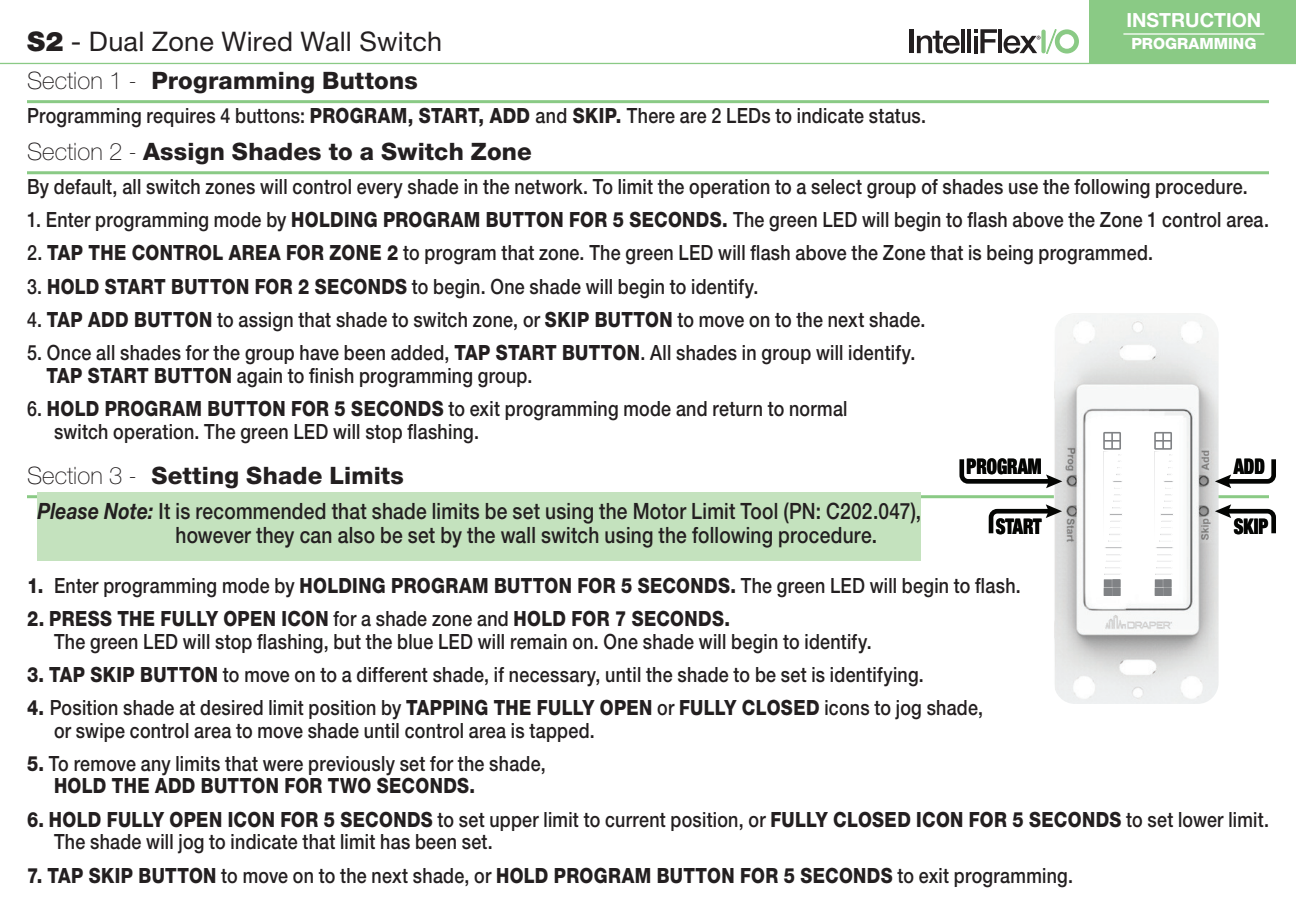
<style>
.page{position:relative;width:1296px;height:918px;background:#fff}
.page>*{position:absolute;margin:0;border:0;box-sizing:border-box;transform-origin:0 0}
.t1{font:27px "Helvetica Neue LT Std";letter-spacing:.01em;color:#231f20}
.Instructions_Section{font:800 24px "Helvetica Neue LT Std";letter-spacing:.01em;color:#231f20}
.Instructions_Please{font:500 22.5px/24px "Helvetica Neue LT Std";letter-spacing:.01em;color:#231f20;scale:.85 1}
.t2{font:900 condensed 21.6px "Helvetica Neue LT Std";color:#040503;scale:.85 1}
.IO_Instructions{font:500 21px/22.5px "Helvetica Neue LT Std";letter-spacing:.015em;color:#231f20;scale:.85 1}
.IO_Instructions-2{font:800 21px "Helvetica Neue LT Std";letter-spacing:.02em;color:#231f20;scale:.85 1}
.t3{font:700 19.5px "Helvetica Neue LT Std";color:#fff}
.t4{font:800 15.6px "Helvetica Neue LT Std";color:#fff}
.s1{font-weight:900}
.s2{font-weight:100}
.s3{font-weight:800}
.s4{font-weight:700;font-style:italic}
.s5{font-weight:500}
</style>
<div class="page">
<hr style="left:910px;top:29px;width:4px;height:24px;background:#231f20">
<svg style="left:917px;top:31px;width:43px;height:23px"></svg>
<hr style="left:961px;top:29px;width:4px;height:24px;background:#231f20">
<hr style="left:967px;top:29px;width:4px;height:24px;background:#231f20">
<svg style="left:974px;top:29px;width:23px;height:24px"></svg>
<hr style="left:998px;top:29px;width:4px;height:24px;background:#231f20">
<div style="left:1041px;top:30px;width:5px;height:23px;background:#8aca85;border-radius:2px"></div>
<svg style="left:1046px;top:29px;width:33px;height:25px"></svg>
<svg style="left:1004px;top:35px;width:36px;height:19px"></svg>
<hr style="left:0;top:63px;width:1296px;height:1px;background:#8aca85">
<div style="left:1090px;top:0;width:206px;height:63px;background:#8aca85"></div>
<hr style="left:1123px;top:33px;width:141px;height:2px;background:#fff">
<hr style="left:27px;top:100px;width:1242px;height:3px;background:#8aca85">
<hr style="left:27px;top:171px;width:1242px;height:3px;background:#8aca85">
<hr style="left:27px;top:495px;width:1242px;height:3px;background:#8aca85">
<div style="left:38px;top:492px;width:883px;height:68px;background:#c4e2be"></div>
<img style="left:1054px;top:313px;width:165px;height:391px">
<svg style="left:1215px;top:504px;width:61px;height:34px"></svg>
<svg style="left:1215px;top:455px;width:61px;height:33px"></svg>
<svg style="left:988px;top:504px;width:74px;height:34px"></svg>
<svg style="left:959px;top:455px;width:103px;height:33px"></svg>
<svg style="left:1154px;top:521px;width:19px;height:75px"></svg>
<div style="left:1154px;top:452px;width:6px;height:89px;background:#fff"></div>
<svg style="left:1154px;top:432px;width:20px;height:83px"></svg>
<svg style="left:1103px;top:521px;width:19px;height:75px"></svg>
<div style="left:1103px;top:452px;width:6px;height:89px;background:#fff"></div>
<svg style="left:1103px;top:432px;width:20px;height:83px"></svg>
<p class="t3" style="left:1126px;top:8px;width:137px">INSTRUCTION</p>
<p class="t1" style="left:27px;top:25px;width:417px"><span class="s1">S2</span> - Dual Zone Wired Wall Switch</p>
<p class="t4" style="left:1131px;top:35px;width:127px">PROGRAMMING</p>
<p class="Instructions_Section" style="left:27px;top:67px;width:392px"><span class="s2">Section 1 -</span> Programming Buttons</p>
<p class="IO_Instructions" style="left:27px;top:104px;width:1059px">Programming requires 4 buttons: <span class="s3">PROGRAM, START, ADD</span> and <span class="s3">SKIP.</span> There are 2 LEDs to indicate status.</p>
<p class="Instructions_Section" style="left:27px;top:138px;width:506px"><span class="s2">Section 2 -</span> Assign Shades to a Switch Zone</p>
<p class="IO_Instructions" style="left:27px;top:175px;width:1438px">By default, all switch zones will control every shade in the network. To limit the operation to a select group of shades use the following procedure.</p>
<p class="IO_Instructions" style="left:27px;top:208px;width:1463px">1. Enter programming mode by <span class="s3">HOLDING PROGRAM BUTTON FOR 5 SECONDS.</span> The green LED will begin to flash above the Zone 1 control area.</p>
<p class="IO_Instructions" style="left:27px;top:241px;width:1326px">2. <span class="s3">TAP THE CONTROL AREA FOR ZONE 2</span> to program that zone. The green LED will flash above the Zone that is being programmed.</p>
<p class="IO_Instructions" style="left:27px;top:275px;width:862px">3. <span class="s3">HOLD START BUTTON FOR 2 SECONDS</span> to begin. One shade will begin to identify.</p>
<p class="IO_Instructions" style="left:27px;top:308px;width:1059px">4. <span class="s3">TAP ADD BUTTON</span> to assign that shade to switch zone, or <span class="s3">SKIP BUTTON</span> to move on to the next shade.</p>
<p class="IO_Instructions" style="left:46px;top:341px;width:1024px;text-indent:-19px">5. Once all shades for the group have been added, <span class="s3">TAP START BUTTON</span>. All shades in group will identify.<br><span class="s3">TAP START BUTTON</span> again to finish programming group.</p>
<p class="IO_Instructions" style="left:54px;top:397px;width:935px;text-indent:-27px">6. <span class="s3">HOLD PROGRAM BUTTON FOR 5 SECONDS</span> to exit programming mode and return to normal switch operation. The green LED will stop flashing.</p>
<p class="Instructions_Section" style="left:27px;top:462px;width:378px"><span class="s2">Section 3 -</span> Setting Shade Limits</p>
<p class="Instructions_Please" style="left:176px;top:499px;width:879px;text-indent:-138px"><span class="s4">Please Note:</span> It is recommended that shade limits be set using the Motor Limit Tool (PN: C202.047), however they can also be set by the wall switch using the following procedure.</p>
<p class="IO_Instructions" style="left:27px;top:574px;width:1171px"><span class="s3">1.</span> Enter programming mode by <span class="s3">HOLDING PROGRAM BUTTON FOR 5 SECONDS.</span> The green LED will begin to flash.</p>
<p class="IO_Instructions" style="left:54px;top:607px;width:963px;text-indent:-27px"><span class="s3">2. PRESS THE FULLY OPEN ICON</span> for a shade zone and <span class="s3">HOLD FOR 7 SECONDS.<br></span>The green LED will stop flashing, but the blue LED will remain on. One shade will begin to identify.</p>
<p class="IO_Instructions" style="left:27px;top:663px;width:1057px"><span class="s3">3. TAP SKIP BUTTON</span> to move on to a different shade, if necessary, until the shade to be set is identifying.</p>
<p class="IO_Instructions" style="left:54px;top:696px;width:1095px;text-indent:-27px"><span class="s3">4.</span> Position shade at desired limit position by <span class="s3">TAPPING THE FULLY OPEN</span> or <span class="s3">FULLY CLOSED</span> icons to jog shade, or swipe control area to move shade until control area is tapped.</p>
<p class="IO_Instructions" style="left:54px;top:752px;width:580px;text-indent:-27px"><span class="s3">5.</span> To remove any limits that were previously set for the shade,<br><span class="s3">HOLD THE ADD BUTTON FOR TWO SECONDS.</span></p>
<p class="IO_Instructions" style="left:54px;top:808px;width:1431px;text-indent:-27px"><span class="s3">6. HOLD FULLY OPEN ICON FOR 5 SECONDS</span> to set upper limit to current position, or <span class="s3">FULLY CLOSED ICON FOR 5 SECONDS</span> to set lower limit.<br>The shade will jog to indicate that limit has been set.</p>
<p class="IO_Instructions-2" style="left:27px;top:863px;width:1232px">7. TAP SKIP BUTTON <span class="s5">to move on to the next shade, or</span> HOLD PROGRAM BUTTON FOR 5 SECONDS <span class="s5">to exit programming.</span></p>
<p class="t2" style="left:967px;top:453px;width:90px">PROGRAM</p>
<p class="t2" style="left:1234px;top:453px;width:38px">ADD</p>
<p class="t2" style="left:996px;top:513px;width:56px">START</p>
<p class="t2" style="left:1234px;top:513px;width:42px">SKIP</p>
</div>
